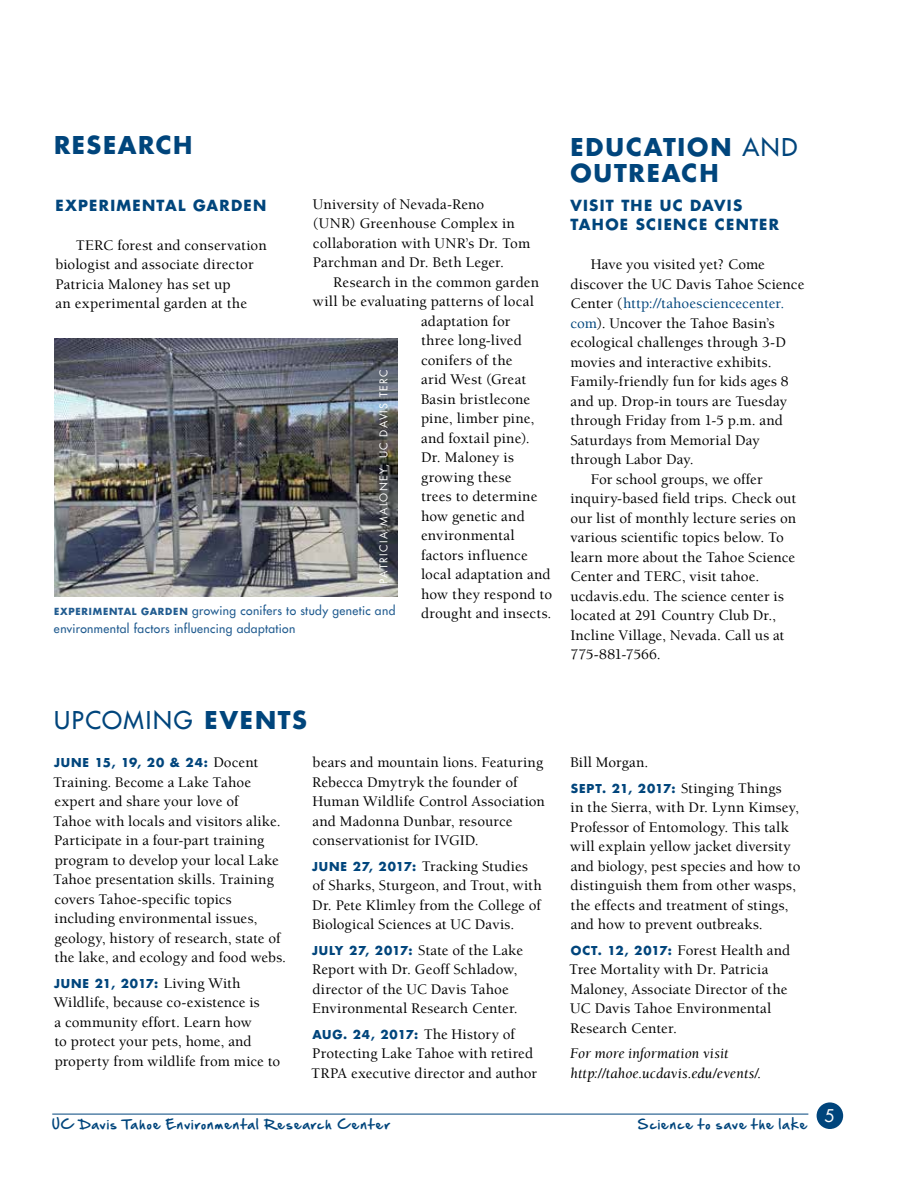
<style>
.page{position:relative;width:918px;height:1188px;background:#fff}
.page>*{position:absolute;margin:0;border:0;box-sizing:border-box;transform-origin:0 0}
.t1{font:700 24px/25.5px "Futura UC Davis";letter-spacing:.07em;color:#00457c}
.t2{font:500 24px "Futura UC Davis";letter-spacing:.075em;color:#00457c}
.t3{font:500 15px/19.5px "Berkeley UC Davis";letter-spacing:.01em;color:#000}
.t4{font:italic 500 15px/19.5px "Berkeley UC Davis";letter-spacing:.01em;color:#000}
.t5{font:700 15px/19.5px "Futura UC Davis";letter-spacing:.085em;color:#00457c}
.t6{font:500 15px "Berkeley UC Davis";letter-spacing:.005em;color:#00457c}
.t7{font:500 12px/18px "Futura UC Davis";letter-spacing:.035em;color:#215c90}
.t8{font:700 12px "Futura UC Davis";letter-spacing:.075em;color:#00457c}
.t9{font:12px "Hand Of Sean";letter-spacing:.1em;color:#00457c}
.t10{font:10.5px "Futura UC Davis";letter-spacing:.13em;color:#fff}
.s1{font-weight:700;font-size:9.6px}
.s2{font-weight:500}
.s3{color:#000}
.s4{color:#00457c}
.s5{font-weight:700}
.s6{font-family:"Berkeley UC Davis";font-weight:500;font-size:15px;color:#000}
.s7{font-family:"Futura UC Davis";font-weight:700;font-size:12px;color:#00457c}
</style>
<div class="page">
<div style="left:817px;top:1102px;width:26px;height:27px;background:#00457c;border-radius:50%"></div>
<hr style="left:52px;top:1114px;width:756px;height:1px;background:#00457c">
<img style="left:54px;top:338px;width:343px;height:259px">
<h1 class="t1" style="left:54px;top:132px;width:140px">RESEARCH</h1>
<p class="t3" style="left:313px;top:194px;width:219px">University of Nevada-Reno (UNR) Greenhouse Complex in collaboration with UNR’s Dr. Tom<br>Parchman and Dr. Beth Leger.</p>
<p class="t3" style="left:333px;top:272px;width:207px">Research in the common garden</p>
<p class="t3" style="left:313px;top:291px;width:223px">will be evaluating patterns of local</p>
<p class="t3" style="left:421px;top:311px;width:91px">adaptation for</p>
<p class="t3" style="left:421px;top:330px;width:102px">three long-lived</p>
<p class="t3" style="left:421px;top:350px;width:93px">conifers of the</p>
<p class="t3" style="left:421px;top:369px;width:107px">arid West (Great</p>
<p class="t3" style="left:421px;top:389px;width:111px">Basin bristlecone</p>
<p class="t3" style="left:421px;top:408px;width:115px">pine, limber pine,</p>
<p class="t3" style="left:421px;top:428px;width:110px">and foxtail pine).</p>
<p class="t3" style="left:421px;top:447px;width:94px">Dr. Maloney is</p>
<p class="t3" style="left:421px;top:467px;width:92px">growing these</p>
<p class="t3" style="left:421px;top:486px;width:118px">trees to determine</p>
<p class="t3" style="left:421px;top:506px;width:105px">how genetic and</p>
<p class="t3" style="left:421px;top:525px;width:95px">environmental</p>
<p class="t3" style="left:421px;top:545px;width:108px">factors influence</p>
<p class="t3" style="left:421px;top:564px;width:131px">local adaptation and</p>
<p class="t3" style="left:421px;top:584px;width:133px">how they respond to</p>
<p class="t3" style="left:421px;top:603px;width:132px">drought and insects.</p>
<p class="t5" style="left:55px;top:195px;width:212px">EXPERIMENTAL GARDEN</p>
<p class="t3" style="left:55px;top:235px;width:213px;text-indent:20px">TERC forest and conservation biologist and associate director<br>Patricia Maloney has set up<br>an experimental garden at the</p>
<p class="t10" style="left:377px;top:584px;width:216px;rotate:-90deg">PATRICIA MALONEY, UC DAVIS TERC</p>
<p class="t7" style="left:54px;top:601px;width:343px"><span class="s1">EXPERIMENTAL GARDEN</span> growing conifers to study genetic and environmental factors influencing adaptation</p>
<h1 class="t1" style="left:570px;top:134px;width:229px">EDUCATION <span class="s2">AND<br></span>OUTREACH</h1>
<p class="t5" style="left:571px;top:195px;width:210px">VISIT THE UC DAVIS<br>TAHOE SCIENCE CENTER</p>
<p class="t3" style="left:591px;top:254px;width:176px">Have you visited yet? Come</p>
<p class="t3" style="left:571px;top:274px;width:235px">discover the UC Davis Tahoe Science</p>
<p class="t6" style="left:571px;top:294px;width:216px"><span class="s3">Center (</span>http://tahoesciencecenter.</p>
<p class="t3" style="left:571px;top:313px;width:206px"><span class="s4">com</span>). Uncover the Tahoe Basin’s</p>
<p class="t3" style="left:571px;top:332px;width:217px">ecological challenges through 3-D</p>
<p class="t3" style="left:571px;top:352px;width:203px">movies and interactive exhibits.</p>
<p class="t3" style="left:571px;top:371px;width:220px">Family-friendly fun for kids ages 8</p>
<p class="t3" style="left:571px;top:391px;width:218px">and up. Drop-in tours are Tuesday</p>
<p class="t3" style="left:571px;top:410px;width:214px">through Friday from 1-5 p.m. and</p>
<p class="t3" style="left:571px;top:430px;width:191px">Saturdays from Memorial Day</p>
<p class="t3" style="left:571px;top:449px;width:125px">through Labor Day.</p>
<p class="t3" style="left:591px;top:469px;width:173px">For school groups, we offer</p>
<p class="t3" style="left:571px;top:488px;width:227px">inquiry-based field trips. Check out</p>
<p class="t3" style="left:571px;top:508px;width:227px">our list of monthly lecture series on</p>
<p class="t3" style="left:571px;top:527px;width:215px">various scientific topics below. To</p>
<p class="t3" style="left:571px;top:547px;width:226px">learn more about the Tahoe Science</p>
<p class="t3" style="left:571px;top:566px;width:190px">Center and TERC, visit tahoe.</p>
<p class="t3" style="left:571px;top:586px;width:215px">ucdavis.edu. The science center is</p>
<p class="t3" style="left:571px;top:605px;width:207px">located at 291 Country Club Dr.,</p>
<p class="t3" style="left:571px;top:625px;width:215px">Incline Village, Nevada. Call us at</p>
<p class="t3" style="left:571px;top:644px;width:92px">775-881-7566.</p>
<h1 class="t2" style="left:54px;top:705px;width:255px">UPCOMING <span class="s5">EVENTS</span></h1>
<p class="t8" style="left:54px;top:755px;width:206px">JUNE 15, 19, 20 &amp; 24: <span class="s6">Docent</span></p>
<p class="t3" style="left:53px;top:772px;width:234px">Training. Become a Lake Tahoe expert and share your love of<br>Tahoe with locals and visitors alike.<br>Participate in a four-part training program to develop your local Lake Tahoe presentation skills. Training covers Tahoe-specific topics including environmental issues, geology, history of research, state of the lake, and ecology and food webs.</p>
<p class="t8" style="left:54px;top:975px;width:188px">JUNE 21, 2017: <span class="s6">Living With</span></p>
<p class="t3" style="left:54px;top:993px;width:228px">Wildlife, because co-existence is<br>a community effort. Learn how<br>to protect your pets, home, and property from wildlife from mice to</p>
<p class="t3" style="left:312px;top:753px;width:234px">bears and mountain lions. Featuring<br>Rebecca Dmytryk the founder of<br>Human Wildlife Control Association and Madonna Dunbar, resource conservationist for IVGID.</p>
<p class="t3" style="left:312px;top:856px;width:231px"><span class="s7">JUNE 27, 2017:</span> Tracking Studies of Sharks, Sturgeon, and Trout, with Dr. Pete Klimley from the College of Biological Sciences at UC Davis.</p>
<p class="t3" style="left:312px;top:940px;width:212px"><span class="s7">JULY 27, 2017:</span> State of the Lake<br>Report with Dr. Geoff Schladow, director of the UC Davis Tahoe<br>Environmental Research Center.</p>
<p class="t8" style="left:312px;top:1026px;width:204px">AUG. 24, 2017: <span class="s6">The History of</span></p>
<p class="t3" style="left:311px;top:1044px;width:227px">Protecting Lake Tahoe with retired<br>TRPA executive director and author</p>
<p class="t3" style="left:571px;top:750px;width:213px;line-height:25.5px">Bill Morgan.<br><span class="s7">SEPT. 21, 2017:</span> Stinging Things</p>
<p class="t3" style="left:570px;top:798px;width:232px">in the Sierra, with Dr. Lynn Kimsey, Professor of Entomology. This talk will explain yellow jacket diversity and biology, pest species and how to distinguish them from other wasps, the effects and treatment of stings, and how to prevent outbreaks.</p>
<p class="t3" style="left:569px;top:940px;width:223px"><span class="s7">OCT. 12, 2017:</span> Forest Health and<br>Tree Mortality with Dr. Patricia<br>Maloney, Associate Director of the<br>UC Davis Tahoe Environmental<br>Research Center.</p>
<p class="t4" style="left:570px;top:1044px;width:192px">For more information visit http://tahoe.ucdavis.edu/events/.</p>
<p class="t9" style="left:52px;top:1114px;width:339px">UC Davis Tahoe Environmental Research Center</p>
<p class="t9" style="left:638px;top:1114px;width:199px">Science to save the lake <sup>5</sup></p>
</div>
